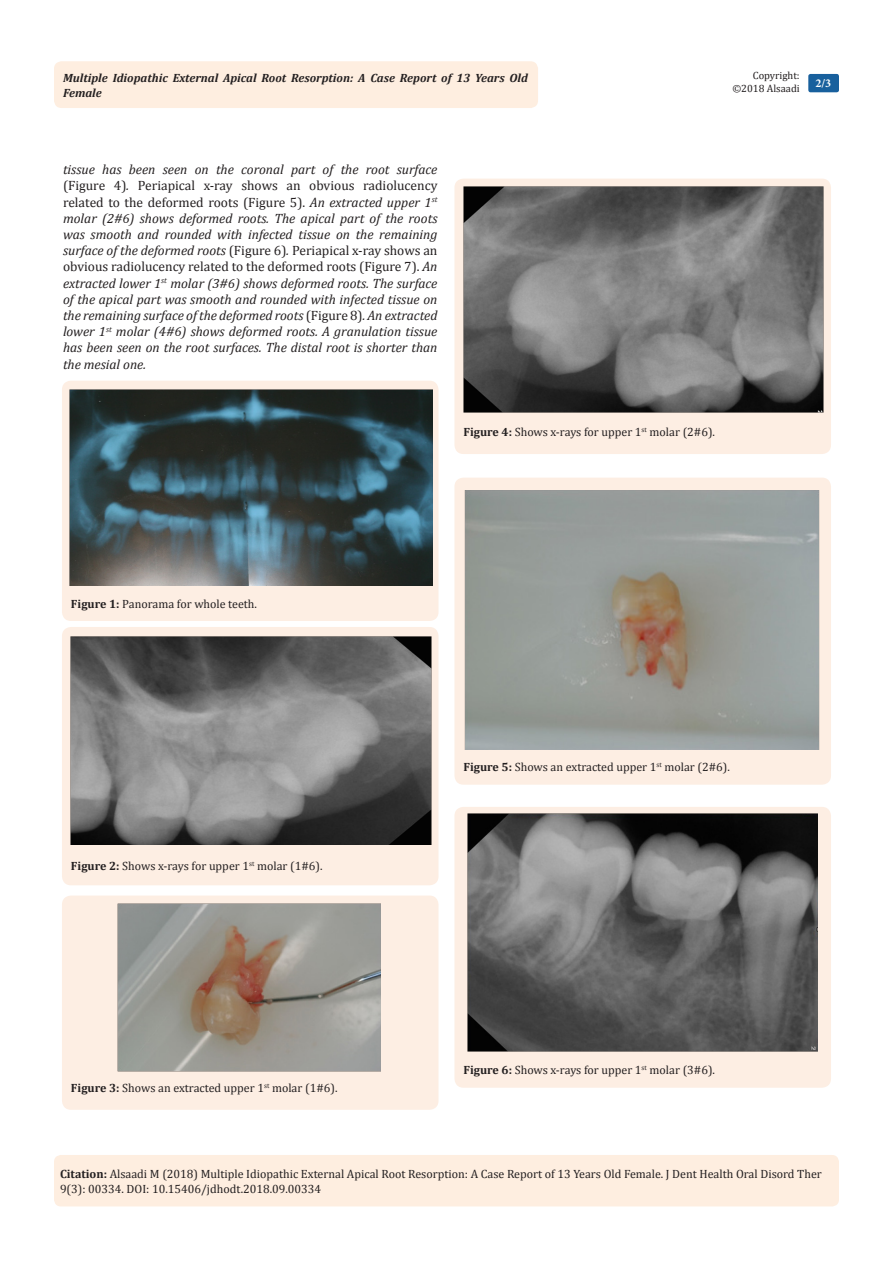
<style>
.page{position:relative;width:893px;height:1263px;background:#fff}
.page>*{position:absolute;margin:0;border:0;box-sizing:border-box;transform-origin:0 0}
.t1{font:italic 13.5px/16.2px "Cambria";color:#231f20;text-align:justify}
.Citation{font:12px/14.4px "Cambria";color:#231f20}
.t2{font:italic 700 12px/14.4px "Cambria";color:#231f20}
.t3{font:700 12px "Minion Pro";color:#fff}
.t4{font:10.5px/12.6px "Cambria";color:#231f20;text-align:right}
.s1{font-style:normal}
.s2{font-weight:700}
</style>
<div class="page">
<div style="left:54px;top:1155px;width:785px;height:51px;background:#feeee0;border-radius:7px"></div>
<div style="left:54px;top:61px;width:484px;height:47px;background:#feeee0;border-radius:8px"></div>
<div style="left:808px;top:74px;width:31px;height:18px;background:#18609d;border-radius:2px"></div>
<div style="left:62px;top:381px;width:376px;height:240px;background:#fdeee3;border-radius:9px"></div>
<img style="left:69px;top:389px;width:364px;height:197px">
<div style="left:62px;top:627px;width:376px;height:258px;background:#fdeee3;border-radius:9px"></div>
<img style="left:71px;top:636px;width:360px;height:209px">
<div style="left:62px;top:895px;width:376px;height:215px;background:#fdeee3;border-radius:9px"></div>
<img style="left:117px;top:904px;width:264px;height:167px">
<div style="left:454px;top:179px;width:377px;height:275px;background:#fdeee3;border-radius:9px"></div>
<img style="left:463px;top:186px;width:360px;height:226px">
<div style="left:454px;top:478px;width:377px;height:307px;background:#fdeee3;border-radius:9px"></div>
<img style="left:464px;top:490px;width:355px;height:260px">
<div style="left:454px;top:807px;width:377px;height:281px;background:#fdeee3;border-radius:9px"></div>
<img style="left:467px;top:813px;width:351px;height:239px">
<p class="t4" style="left:732px;top:69px;width:69px">Copyright: ©2018 Alsaadi</p>
<p class="t2" style="left:63px;top:70px;width:466px">Multiple Idiopathic External Apical Root Resorption: A Case Report of 13 Years Old<br>Female</p>
<p class="t3" style="left:815px;top:75px;width:17px">2/3</p>
<p class="t1" style="left:63px;top:161px;width:376px">tissue has been seen on the coronal part of the root surface <span class="s1">(Figure 4)</span>. <span class="s1">Periapical x-ray shows an obvious radiolucency related to the deformed roots (Figure 5).</span> An extracted upper 1<sup>st </sup>molar (2#6) shows deformed roots. The apical part of the roots was smooth and rounded with infected tissue on the remaining surface of the deformed roots <span class="s1">(Figure 6)</span>. <span class="s1">Periapical x-ray shows an obvious radiolucency related to the deformed roots (Figure 7).</span> An extracted lower 1<sup>st</sup> molar (3#6) shows deformed roots. The surface of the apical part was smooth and rounded with infected tissue on the remaining surface of the deformed roots <span class="s1">(Figure 8)</span>. An extracted lower 1<sup>st</sup> molar (4#6) shows deformed roots. A granulation tissue has been seen on the root surfaces. The distal root is shorter than the mesial one.</p>
<p class="Citation" style="left:463px;top:425px;width:253px"><span class="s2">Figure 4:</span> Shows x-rays for upper 1<sup>st</sup> molar (2#6).</p>
<p class="Citation" style="left:71px;top:597px;width:188px"><span class="s2">Figure 1:</span> Panorama for whole teeth.</p>
<p class="Citation" style="left:71px;top:859px;width:253px"><span class="s2">Figure 2:</span> Shows x-rays for upper 1<sup>st</sup> molar (1#6).</p>
<p class="Citation" style="left:463px;top:759px;width:268px"><span class="s2">Figure 5:</span> Shows an extracted upper 1<sup>st</sup> molar (2#6).</p>
<p class="Citation" style="left:71px;top:1081px;width:268px"><span class="s2">Figure 3:</span> Shows an extracted upper 1<sup>st</sup> molar (1#6).</p>
<p class="Citation" style="left:463px;top:1062px;width:253px"><span class="s2">Figure 6:</span> Shows x-rays for upper 1<sup>st</sup> molar (3#6).</p>
<p class="Citation" style="left:60px;top:1167px;width:763px"><span class="s2">Citation:</span> Alsaadi M (2018) Multiple Idiopathic External Apical Root Resorption: A Case Report of 13 Years Old Female. J Dent Health Oral Disord Ther<br>9(3): 00334. DOI: 10.15406/jdhodt.2018.09.00334</p>
</div>
